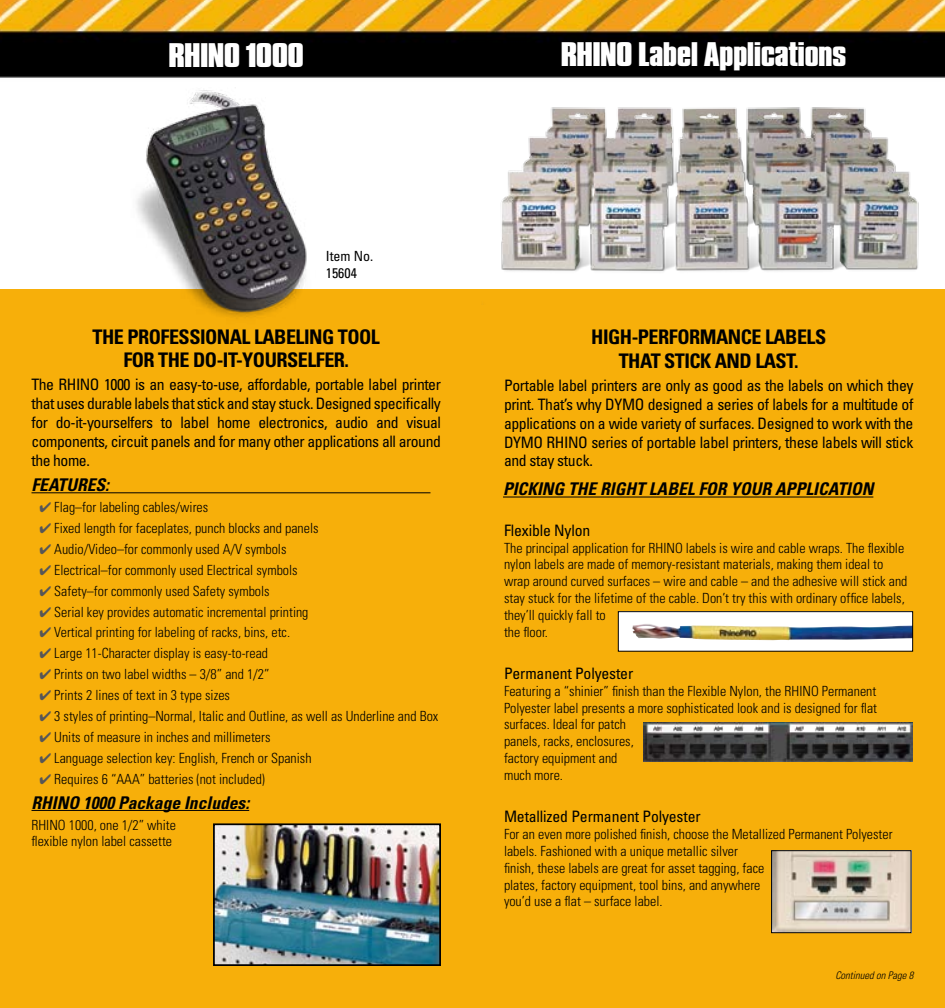
<style>
.page{position:relative;width:945px;height:1008px;background:#fff}
.page>*{position:absolute;margin:0;border:0;box-sizing:border-box;transform-origin:0 0}
.t1{font:700 29.75px "Compacta SHOP";color:#fff;scale:1.25 1}
.t2{font:700 condensed 20.12px/23.6px "Univers";letter-spacing:-.025em;color:#000}
.t3{font:italic 700 condensed 17.5px "Univers";color:#000}
.t4{font:condensed 15.75px/18.9px "Univers";letter-spacing:-.025em;color:#000;text-align:justify}
.t5{font:300 condensed 14px/16.8px "Univers";color:#000}
.t6{font:condensed 14px/16.8px "Univers";color:#000}
.t7{font:italic 300 condensed 10.5px "Univers";color:#000}
.s1{color:#565657}
</style>
<div class="page">
<img style="left:0;top:0;width:945px;height:78px">
<div style="left:0;top:289px;width:472px;height:719px;background:#f7af0a"></div>
<div style="left:472px;top:289px;width:473px;height:719px;background:#f7af0a"></div>
<img style="left:136px;top:90px;width:171px;height:229px">
<img style="left:216px;top:826px;width:222px;height:137px">
<div style="left:213px;top:823px;width:228px;height:143px;border:2px solid #000"></div>
<img style="left:474px;top:73px;width:471px;height:199px">
<div style="left:618px;top:612px;width:295px;height:39px;background:#fff"></div>
<img style="left:632px;top:624px;width:279px;height:16px">
<div style="left:618px;top:611px;width:295px;height:41px;border:1px solid #000"></div>
<img style="left:644px;top:723px;width:268px;height:39px">
<img style="left:773px;top:852px;width:137px;height:79px">
<div style="left:771px;top:850px;width:141px;height:83px;border:1px solid #000"></div>
<hr style="left:32px;top:492px;width:398px;height:1px;background:#000">
<hr style="left:32px;top:810px;width:217px;height:1px;background:#000">
<hr style="left:503px;top:497px;width:370px;height:1px;background:#000">
<h1 class="t1" style="left:169px;top:36px;width:109px">RHINO 1000</h1>
<h1 class="t1" style="left:561px;top:35px;width:230px">RHINO Label Applications</h1>
<p class="t6" style="left:326px;top:247px;width:49px">Item No.<br>15604</p>
<h2 class="t2" style="left:93px;top:325px;width:289px;text-align:center">THE PROFESSIONAL LABELING TOOL<br>FOR THE DO-IT-YOURSELFER.</h2>
<p class="t4" style="left:32px;top:375px;width:411px">The RHINO 1000 is an easy-to-use, affordable, portable label printer that uses durable labels that stick and stay stuck. Designed specifically for do-it-yourselfers to label home electronics, audio and visual components, circuit panels and for many other applications all around the home.</p>
<p class="t3" style="left:32px;top:474px;width:79px">FEATURES:</p>
<p class="t5" style="left:39px;top:499px;width:170px"><span class="s1">✔</span> Flag–for labeling cables/wires</p>
<p class="t5" style="left:39px;top:519px;width:281px"><span class="s1">✔</span> Fixed length for faceplates, punch blocks and panels</p>
<p class="t5" style="left:39px;top:540px;width:249px"><span class="s1">✔</span> Audio/Video–for commonly used A/V symbols</p>
<p class="t5" style="left:39px;top:561px;width:260px"><span class="s1">✔</span> Electrical–for commonly used Electrical symbols</p>
<p class="t5" style="left:39px;top:582px;width:232px"><span class="s1">✔</span> Safety–for commonly used Safety symbols</p>
<p class="t5" style="left:39px;top:603px;width:271px"><span class="s1">✔</span> Serial key provides automatic incremental printing</p>
<p class="t5" style="left:39px;top:624px;width:252px"><span class="s1">✔</span> Vertical printing for labeling of racks, bins, etc.</p>
<p class="t5" style="left:39px;top:645px;width:230px"><span class="s1">✔</span> Large 11-Character display is easy-to-read</p>
<p class="t5" style="left:39px;top:666px;width:232px"><span class="s1">✔</span> Prints on two label widths – 3/8” and 1/2”</p>
<p class="t5" style="left:39px;top:687px;width:192px"><span class="s1">✔</span> Prints 2 lines of text in 3 type sizes</p>
<p class="t5" style="left:39px;top:707px;width:400px"><span class="s1">✔</span> 3 styles of printing–Normal, Italic and Outline, as well as Underline and Box</p>
<p class="t5" style="left:39px;top:728px;width:233px"><span class="s1">✔</span> Units of measure in inches and millimeters</p>
<p class="t5" style="left:39px;top:749px;width:274px"><span class="s1">✔</span> Language selection key: English, French or Spanish</p>
<p class="t5" style="left:39px;top:770px;width:227px"><span class="s1">✔</span> Requires 6 “AAA” batteries (not included)</p>
<p class="t3" style="left:32px;top:792px;width:219px">RHINO 1000 PACKAGE INCLUDES:</p>
<p class="t5" style="left:32px;top:816px;width:146px">RHINO 1000, one 1/2” white flexible nylon label cassette</p>
<h2 class="t2" style="left:619px;top:325px;width:198px;text-indent:-27px">HIGH-PERFORMANCE LABELS<br>THAT</h2>
<h2 class="t2" style="left:664px;top:349px;width:11px">STICK</h2>
<h2 class="t2" style="left:715px;top:349px;width:14px">AND</h2>
<h2 class="t2" style="left:755px;top:349px;width:11px">LAST</h2>
<h2 class="t2" style="left:794px;top:349px;width:6px">.</h2>
<p class="t4" style="left:504px;top:375px;width:411px">Portable label printers are only as good as the labels on which they print. That’s why DYMO designed a series of labels for a multitude of applications on a wide variety of surfaces. Designed to work with the DYMO RHINO series of portable label printers, these labels will stick and stay stuck.</p>
<p class="t3" style="left:503px;top:478px;width:19px">PICKIN</p>
<p class="t3" style="left:554px;top:478px;width:19px">G THE</p>
<p class="t3" style="left:600px;top:478px;width:86px">RIGHT LABELFOR</p>
<p class="t3" style="left:731px;top:478px;width:19px">YOUR</p>
<p class="t3" style="left:775px;top:478px;width:21px">APPLICATION</p>
<p class="t4" style="left:504px;top:520px;width:88px">Flexible Nylon</p>
<p class="t5" style="left:504px;top:539px;width:405px">The principal application for RHINO labels is wire and cable wraps. The flexible nylon labels are made of memory-resistant materials, making them ideal to wrap around curved surfaces – wire and cable – and the adhesive will stick and stay stuck for the lifetime of the cable. Don’t try this with ordinary office labels, they’ll quickly fall to<br>the floor.</p>
<p class="t4" style="left:504px;top:664px;width:131px">Permanent Polyester</p>
<p class="t5" style="left:504px;top:682px;width:375px">Featuring a “shinier” finish than the Flexible Nylon, the RHINO Permanent Polyester label presents a more sophisticated look and is designed for flat surfaces. Ideal for patch<br>panels, racks, enclosures,<br>factory equipment and<br>much more.</p>
<p class="t4" style="left:504px;top:807px;width:198px">Metallized Permanent Polyester</p>
<p class="t5" style="left:504px;top:826px;width:390px">For an even more polished finish, choose the Metallized Permanent Polyester labels. Fashioned with a unique metallic silver<br>finish, these labels are great for asset tagging, face<br>plates, factory equipment, tool bins, and anywhere<br>you’d use a flat – surface label.</p>
<p class="t7" style="left:835px;top:969px;width:80px">Continued on Page 8</p>
</div>
